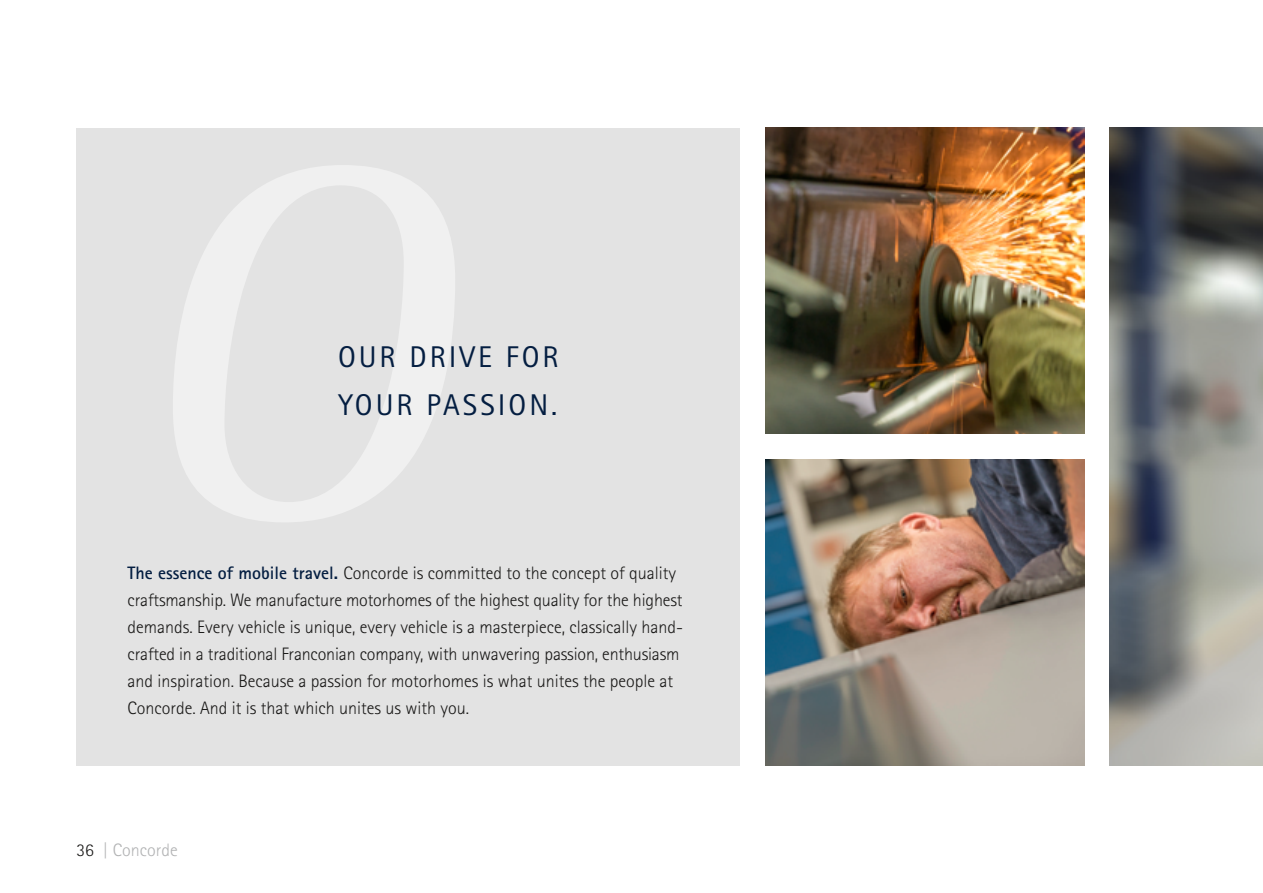
<style>
.page{position:relative;width:1263px;height:893px;background:#fff}
.page>*{position:absolute;margin:0;border:0;box-sizing:border-box;transform-origin:0 0}
.t1{font:30px/48px "Rotis Sans Serif";letter-spacing:.1em;color:#041e41}
.t2{font:300 18px/27px "Rotis Sans Serif";color:#181716}
.t3{font:300 18px "Rotis Sans Serif";color:#b1b2b3}
.s1{font-weight:700;color:#041e41}
.s2{color:#181716}
</style>
<div class="page">
<img style="left:765px;top:128px;width:319px;height:306px">
<img style="left:765px;top:459px;width:319px;height:306px">
<img style="left:1110px;top:128px;width:153px;height:637px">
<div style="left:77px;top:128px;width:663px;height:637px;background:#e3e3e3"></div>
<h1 class="t1" style="left:338px;top:332px;width:222px">OUR DRIVE FOR<br>YOUR PASSION.</h1>
<p class="t2" style="left:128px;top:559px;width:557px"><span class="s1">The essence of mobile travel.</span> Concorde is committed to the concept of quality craftsmanship. We manufacture motorhomes of the highest quality for the highest demands. Every vehicle is unique, every vehicle is a masterpiece, classically hand&shy;crafted in a traditional Franconian company, with unwavering passion, enthusiasm and inspiration. Because a passion for motorhomes is what unites the people at Concorde. And it is that which unites us with you.</p>
<p class="t3" style="left:77px;top:839px;width:103px"><span class="s2">36</span> | Concorde</p>
</div>
